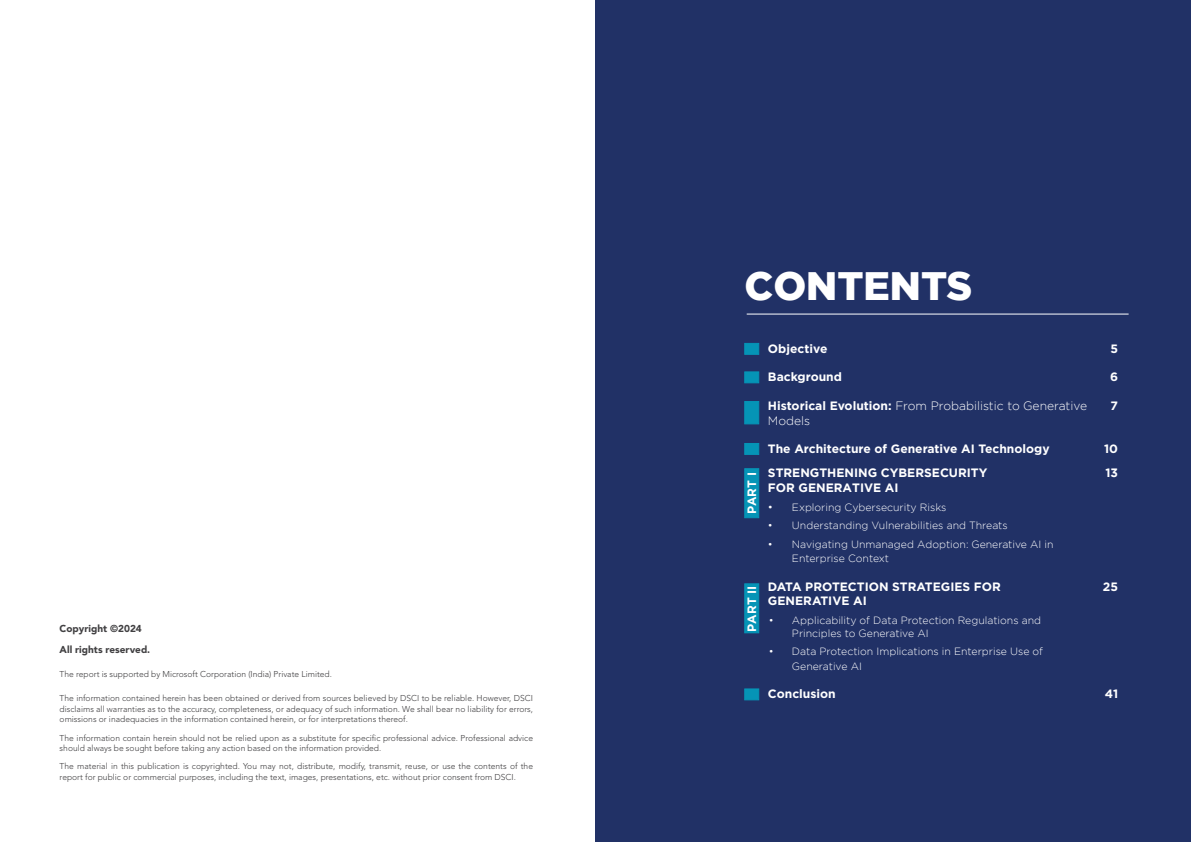
<style>
.page{position:relative;width:1191px;height:842px;background:#fff}
.page>*{position:absolute;margin:0;border:0;box-sizing:border-box;transform-origin:0 0}
.t1{font:900 39.6px "Gotham";color:#fff}
.t2{font:700 12.1px "Gotham";color:#fff}
.t3{font:300 12.1px "Gotham";color:#fff}
.t4{font:700 12.1px "Gotham";color:#fff}
.t5{font:300 10.5px/14.5px "Gotham";color:#fff}
.t6{font:900 10px "Avenir LT Std";color:#414042}
.t7{font:300 8.5px/10.2px "Avenir LT Std";color:#414042}
.s1{font-weight:700}
.s2{font-size:11px}
</style>
<div class="page">
<div style="left:596px;top:0;width:595px;height:842px;background:#213166"></div>
<div style="left:744px;top:468px;width:15px;height:50px;background:#0594b6;border:1px solid #0594b6"></div>
<div style="left:744px;top:343px;width:15px;height:12px;background:#0594b6;border:1px solid #0594b6"></div>
<div style="left:744px;top:443px;width:15px;height:12px;background:#0594b6;border:1px solid #0594b6"></div>
<div style="left:744px;top:688px;width:15px;height:12px;background:#0594b6;border:1px solid #0594b6"></div>
<div style="left:744px;top:371px;width:15px;height:12px;background:#0594b6;border:1px solid #0594b6"></div>
<div style="left:744px;top:401px;width:15px;height:23px;background:#0594b6;border:1px solid #0594b6"></div>
<div style="left:744px;top:583px;width:15px;height:50px;background:#0594b6;border:1px solid #0594b6"></div>
<hr style="left:746px;top:314px;width:382px;height:1px;background:#fff">
<p class="t6" style="left:60px;top:623px;width:84px">Copyright ©2024</p>
<p class="t6" style="left:60px;top:643px;width:92px">All rights reserved.</p>
<p class="t7" style="left:60px;top:669px;width:274px">The report is supported by Microsoft Corporation (India) Private Limited.</p>
<p class="t7" style="left:60px;top:693px;width:475px;text-align:justify">The information contained herein has been obtained or derived from sources believed by DSCI to be reliable. However, DSCI disclaims all warranties as to the accuracy, completeness, or adequacy of such information. We shall bear no liability for errors, omissions or inadequacies in the information contained herein, or for interpretations thereof.</p>
<p class="t7" style="left:60px;top:732px;width:475px">The information contain herein should not be relied upon as a substitute for specific professional advice. Professional advice should always be sought before taking any action based on the information provided.</p>
<p class="t7" style="left:60px;top:761px;width:475px">The material in this publication is copyrighted. You may not, distribute, modify, transmit, reuse, or use the contents of the report for public or commercial purposes, including the text, images, presentations, etc. without prior consent from DSCI.</p>
<h1 class="t1" style="left:744px;top:259px;width:229px">CONTENTS</h1>
<h2 class="t4" style="left:745px;top:514px;width:43px;rotate:-90deg">PART I</h2>
<h2 class="t4" style="left:745px;top:632px;width:47px;rotate:-90deg">PART II</h2>
<h2 class="t2" style="left:768px;top:340px;width:61px">Objective</h2>
<h2 class="t2" style="left:1110px;top:340px;width:9px">5</h2>
<h2 class="t2" style="left:768px;top:369px;width:75px">Background</h2>
<h2 class="t2" style="left:1110px;top:369px;width:10px">6</h2>
<h2 class="t3" style="left:768px;top:398px;width:321px"><span class="s1">Historical Evolution:</span> From Probabilistic to Generative</h2>
<h2 class="t2" style="left:1110px;top:398px;width:9px">7</h2>
<h2 class="t3" style="left:768px;top:413px;width:44px">Models</h2>
<h2 class="t2" style="left:768px;top:441px;width:283px">The Architecture of Generative AI Technology</h2>
<h2 class="t2" style="left:1104px;top:441px;width:15px">10</h2>
<h2 class="t4" style="left:768px;top:466px;width:221px">STRENGTHENING CYBERSECURITY</h2>
<h2 class="t4" style="left:1105px;top:466px;width:14px">13</h2>
<h2 class="t4" style="left:768px;top:480px;width:132px">FOR GENERATIVE AI</h2>
<p class="t5" style="left:768px;top:500px;width:180px"><span class="s2">•</span> Exploring Cybersecurity Risks</p>
<p class="t5" style="left:768px;top:518px;width:241px">• Understanding Vulnerabilities and Threats</p>
<p class="t5" style="left:792px;top:536px;width:263px;text-indent:-24px">• Navigating Unmanaged Adoption: Generative AI in<br>Enterprise Context</p>
<h2 class="t2" style="left:768px;top:579px;width:234px">DATA PROTECTION STRATEGIES FOR</h2>
<h2 class="t2" style="left:1103px;top:579px;width:17px">25</h2>
<h2 class="t2" style="left:768px;top:593px;width:100px">GENERATIVE AI</h2>
<p class="t5" style="left:792px;top:614px;width:251px;line-height:12.6px;text-indent:-23px">• Applicability of Data Protection Regulations and<br>Principles to Generative AI</p>
<p class="t5" style="left:792px;top:644px;width:253px;text-indent:-23px">• Data Protection Implications in Enterprise Use of<br>Generative AI</p>
<h2 class="t2" style="left:768px;top:686px;width:69px">Conclusion</h2>
<h2 class="t2" style="left:1104px;top:686px;width:15px">41</h2>
</div>
